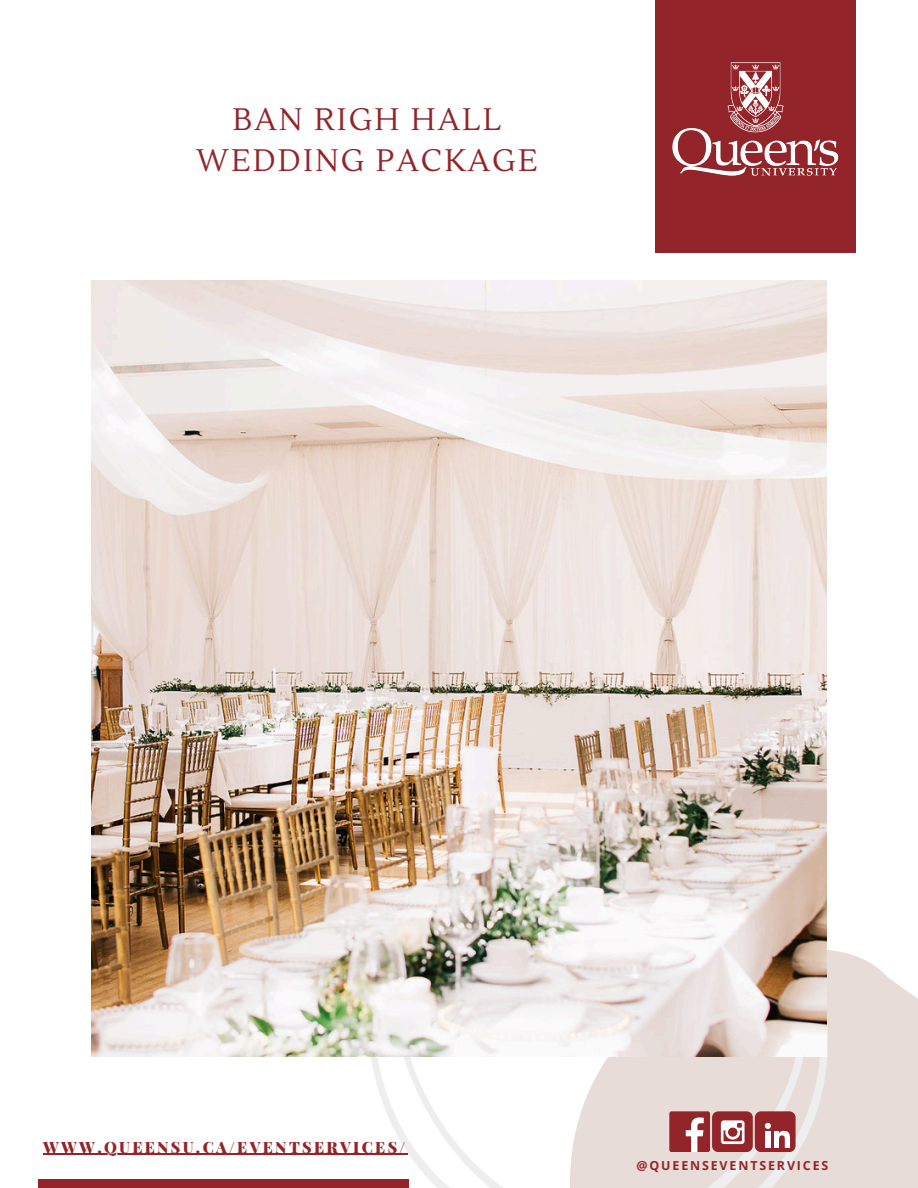
<style>
.page{position:relative;width:918px;height:1188px;background:#fff}
.page>*{position:absolute;margin:0;border:0;box-sizing:border-box;transform-origin:0 0}
.t1{font:31.05px/40.5px "Lustria";letter-spacing:.07em;color:#93252a;text-align:center}
.t2{font:900 15.6px "Playfair Display";letter-spacing:.15em;color:#93252a}
.t3{font:700 12.45px "Open Sans";letter-spacing:.15em;color:#93252a}
</style>
<div class="page">
<div style="left:655px;top:0;width:200px;height:253px;background:#93252a"></div>
<img style="left:672px;top:40px;width:184px;height:158px">
<svg style="left:834px;top:951px;width:84px;height:237px;background:#e9dedb"></svg>
<svg style="left:367px;top:764px;width:467px;height:424px"></svg>
<svg style="left:383px;top:1057px;width:434px;height:131px"></svg>
<div style="left:39px;top:1179px;width:370px;height:9px;background:#93252a"></div>
<img style="left:92px;top:280px;width:734px;height:777px">
<div style="left:669px;top:1111px;width:41px;height:41px;background:#93252a;border-radius:2px"></div>
<svg style="left:686px;top:1118px;width:18px;height:34px"></svg>
<div style="left:712px;top:1111px;width:41px;height:41px;background:#93252a;border-radius:6px"></div>
<svg style="left:721px;top:1120px;width:24px;height:24px"></svg>
<div style="left:755px;top:1111px;width:40px;height:41px;background:#93252a;border-radius:6px"></div>
<svg style="left:765px;top:1123px;width:6px;height:6px"></svg>
<div style="left:765px;top:1131px;width:5px;height:17px;background:#fff"></div>
<div style="left:774px;top:1131px;width:5px;height:17px;background:#fff"></div>
<svg style="left:779px;top:1130px;width:11px;height:18px"></svg>
<hr style="left:43px;top:1154px;width:365px;height:1px;background:#93252a">
<p class="t1" style="left:196px;top:100px;width:343px">BAN RIGH HALL<br>WEDDING PACKAGE</p>
<p class="t2" style="left:43px;top:1136px;width:364px">WWW.QUEENSU.CA/EVENTSERVICES/</p>
<p class="t3" style="left:637px;top:1157px;width:193px">@QUEENSEVENTSERVICES</p>
</div>
